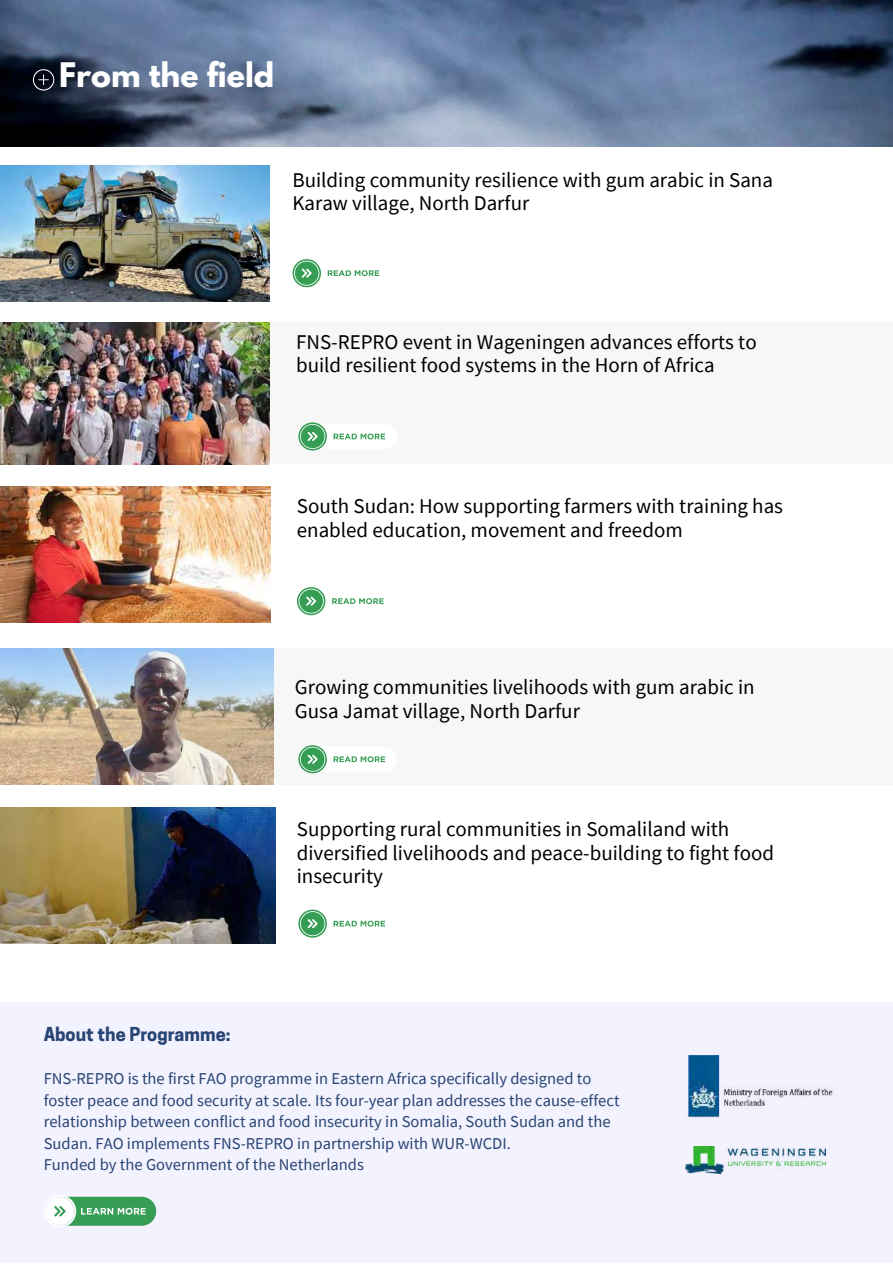
<style>
.page{position:relative;width:893px;height:1264px;background:#fff}
.page>*{position:absolute;margin:0;border:0;box-sizing:border-box;transform-origin:0 0}
.t1{font:700 30px "League Spartan";color:#fff}
.t2{font:21px/23.5px "Source Sans Pro";color:#000}
.t3{font:700 18px "Cooper Hewitt";color:#274472}
.t4{font:16.5px/21.3px "Source Sans Pro";color:#274472}
</style>
<div class="page">
<img style="left:0;top:0;width:892px;height:146px">
<svg style="left:292px;top:259px;width:88px;height:28px"></svg>
<svg style="left:33px;top:69px;width:21px;height:21px"></svg>
<div style="left:0;top:1001px;width:892px;height:261px;background:#f3f2ff"></div>
<img style="left:0;top:166px;width:270px;height:136px">
<div style="left:0;top:322px;width:892px;height:142px;background:#f7f7f7"></div>
<svg style="left:298px;top:422px;width:88px;height:28px"></svg>
<img style="left:0;top:322px;width:269px;height:142px">
<img style="left:0;top:648px;width:316px;height:136px">
<svg style="left:298px;top:745px;width:88px;height:28px"></svg>
<svg style="left:298px;top:909px;width:88px;height:28px"></svg>
<img style="left:0;top:807px;width:275px;height:136px">
<svg style="left:44px;top:1195px;width:112px;height:32px"></svg>
<img style="left:688px;top:1055px;width:145px;height:64px">
<img style="left:685px;top:1146px;width:140px;height:27px">
<svg style="left:297px;top:587px;width:87px;height:28px"></svg>
<img style="left:0;top:486px;width:271px;height:136px">
<h1 class="t1" style="left:59px;top:60px;width:217px">From the field</h1>
<p class="t2" style="left:292px;top:167px;width:482px">Building community resilience with gum arabic in Sana<br>Karaw village, North Darfur</p>
<p class="t2" style="left:296px;top:329px;width:462px">FNS-REPRO event in Wageningen advances efforts to build resilient food systems in the Horn of Africa</p>
<p class="t2" style="left:297px;top:494px;width:487px">South Sudan: How supporting farmers with training has enabled education, movement and freedom</p>
<p class="t2" style="left:295px;top:675px;width:461px">Growing communities livelihoods with gum arabic in<br>Gusa Jamat village, North Darfur</p>
<p class="t2" style="left:297px;top:816px;width:479px">Supporting rural communities in Somaliland with diversified livelihoods and peace-building to fight food insecurity</p>
<p class="t3" style="left:44px;top:1027px;width:188px">About the Programme:</p>
<p class="t4" style="left:44px;top:1067px;width:577px">FNS-REPRO is the first FAO programme in Eastern Africa specifically designed to foster peace and food security at scale. Its four-year plan addresses the cause-effect relationship between conflict and food insecurity in Somalia, South Sudan and the Sudan. FAO implements FNS-REPRO in partnership with WUR-WCDI.<br>Funded by the Government of the Netherlands</p>
</div>
